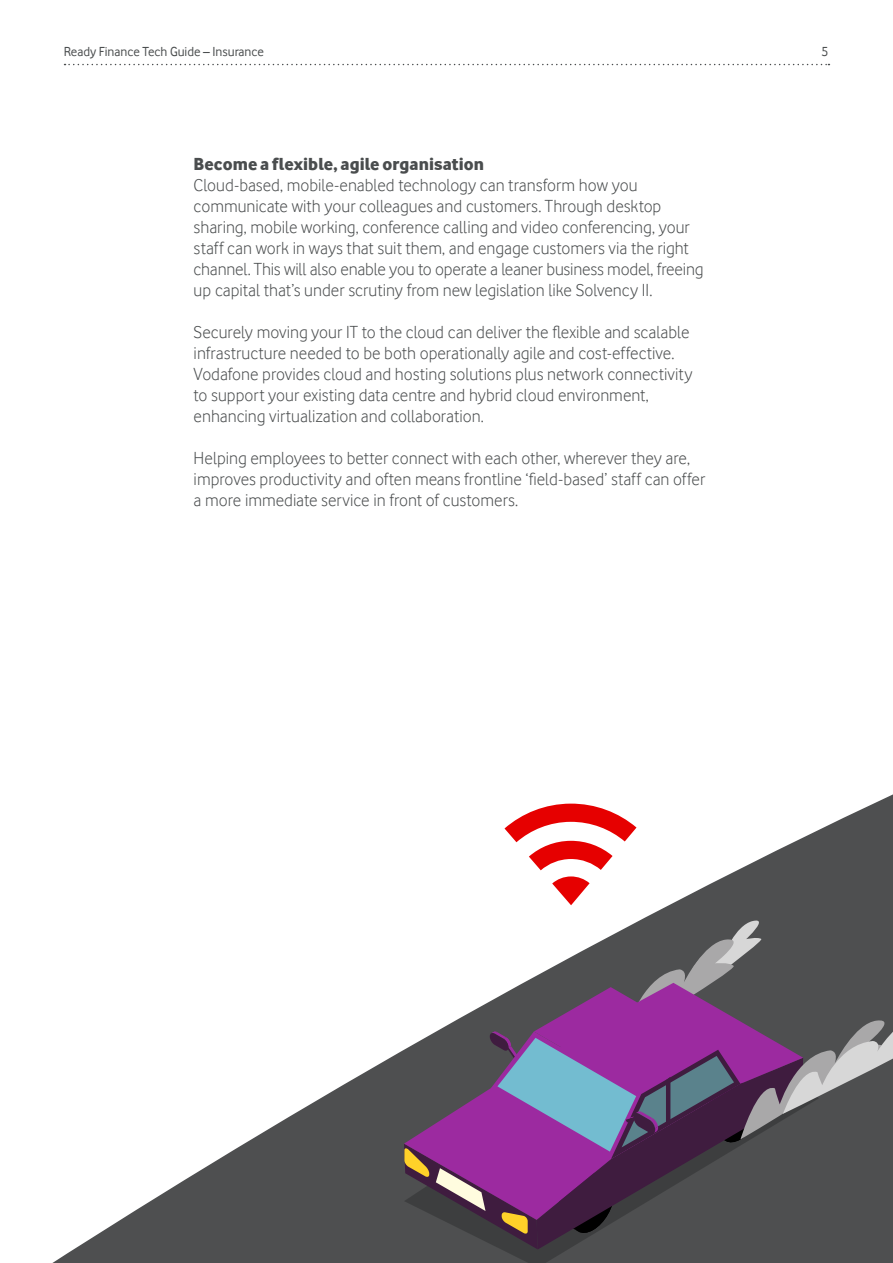
<style>
.page{position:relative;width:893px;height:1263px;background:#fff}
.page>*{position:absolute;margin:0;border:0;box-sizing:border-box;transform-origin:0 0}
.t1{font:18px/21px "Vodafone Lt";color:#4a4d4e}
.t2{font:18px "Vodafone Ex B";color:#4a4d4e}
.t3{font:13.5px "Vodafone Rg";color:#4a4d4e}
</style>
<div class="page">
<svg style="left:52px;top:794px;width:841px;height:469px"></svg>
<svg style="left:552px;top:876px;width:38px;height:29px"></svg>
<svg style="left:504px;top:803px;width:132px;height:67px"></svg>
<svg style="left:404px;top:1249px;width:415px;height:14px;fill:#4e4f50"></svg>
<svg style="left:404px;top:917px;width:489px;height:332px"></svg>
<svg style="left:65px;top:64px;width:764px;height:1px"></svg>
<p class="t3" style="left:64px;top:44px;width:202px">Ready Finance Tech Guide – Insurance</p>
<p class="t2" style="left:194px;top:153px;width:292px">Become a flexible, agile organisation</p>
<p class="t1" style="left:194px;top:175px;width:511px">Cloud-based, mobile-enabled technology can transform how you communicate with your colleagues and customers. Through desktop sharing, mobile working, conference calling and video conferencing, your staff can work in ways that suit them, and engage customers via the right channel. This will also enable you to operate a leaner business model, freeing up capital that’s under scrutiny from new legislation like Solvency II.</p>
<p class="t1" style="left:194px;top:322px;width:500px">Securely moving your IT to the cloud can deliver the flexible and scalable infrastructure needed to be both operationally agile and cost-effective.<br>Vodafone provides cloud and hosting solutions plus network connectivity to support your existing data centre and hybrid cloud environment, enhancing virtualization and collaboration.</p>
<p class="t1" style="left:194px;top:448px;width:513px">Helping employees to better connect with each other, wherever they are, improves productivity and often means frontline ‘field-based’ staff can offer a more immediate service in front of customers.</p>
<p class="t3" style="left:821px;top:44px;width:8px">5</p>
</div>
